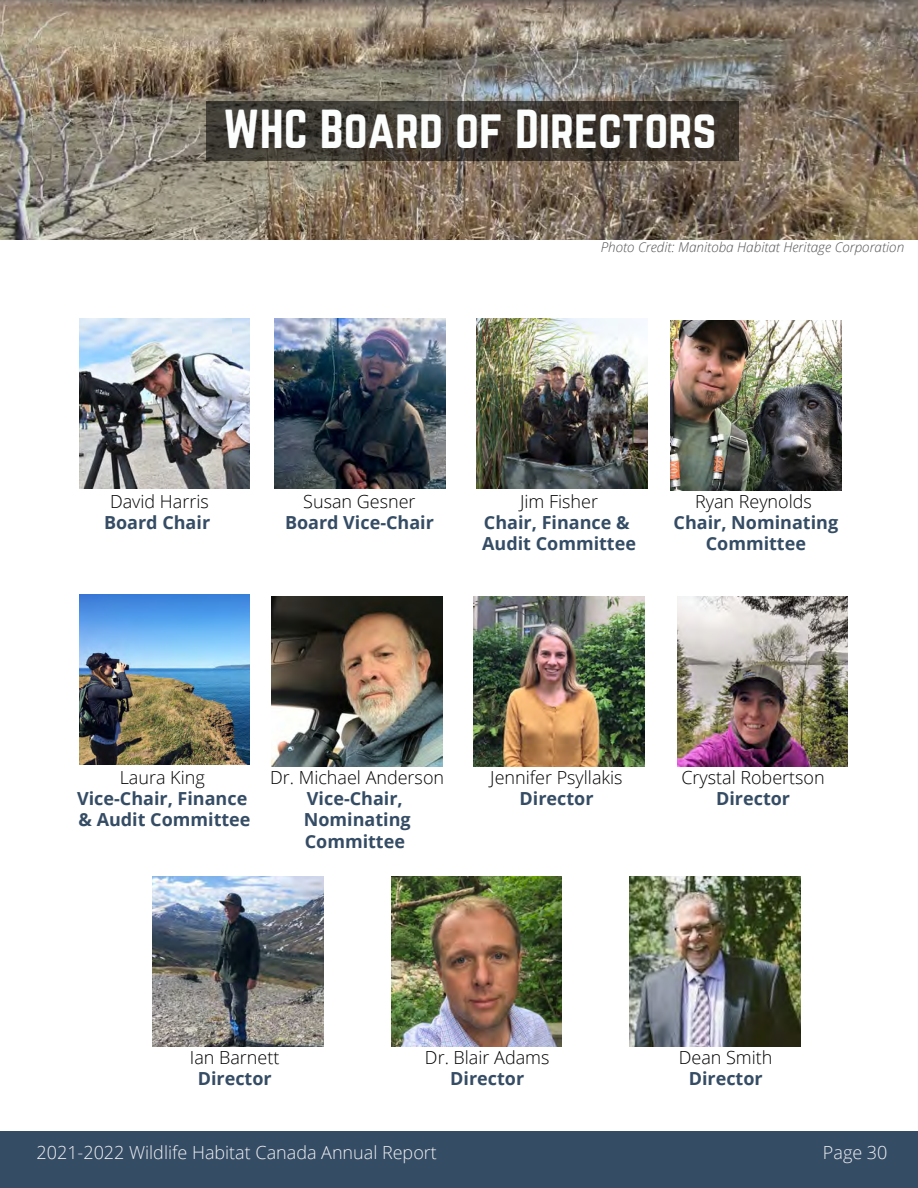
<style>
.page{position:relative;width:918px;height:1188px;background:#fff}
.page>*{position:absolute;margin:0;border:0;box-sizing:border-box;transform-origin:0 0}
.t1{font:48px "Norwester";color:#fcfefd}
.t2{font:700 18px/21.3px "Open Sans";color:#354c65}
.t3{font:300 18px "Open Sans";color:#000}
.t4{font:300 18px "Open Sans";color:#eff0f2}
.t5{font:italic 300 13.5px "Open Sans";color:#545454}
</style>
<div class="page">
<img style="left:0;top:0;width:918px;height:240px">
<svg style="left:206px;top:101px;width:532px;height:60px;background:#3e3831"></svg>
<img style="left:79px;top:318px;width:171px;height:171px">
<img style="left:275px;top:318px;width:170px;height:171px">
<img style="left:477px;top:318px;width:170px;height:171px">
<img style="left:391px;top:876px;width:171px;height:171px">
<img style="left:474px;top:596px;width:170px;height:171px">
<img style="left:153px;top:876px;width:170px;height:171px">
<img style="left:677px;top:596px;width:171px;height:171px">
<img style="left:271px;top:596px;width:171px;height:171px">
<img style="left:630px;top:876px;width:170px;height:171px">
<img style="left:79px;top:594px;width:171px;height:171px">
<img style="left:671px;top:320px;width:170px;height:171px">
<div style="left:0;top:1132px;width:918px;height:56px;background:#354c65"></div>
<h1 class="t1" style="left:223px;top:100px;width:495px">WHC Board of Directors</h1>
<p class="t5" style="left:601px;top:237px;width:305px">Photo Credit: Manitoba Habitat Heritage Corporation</p>
<p class="t3" style="left:110px;top:488px;width:100px">David Harris</p>
<p class="t2" style="left:104px;top:511px;width:108px">Board Chair</p>
<p class="t3" style="left:303px;top:488px;width:114px">Susan Gesner</p>
<p class="t2" style="left:285px;top:511px;width:150px">Board Vice-Chair</p>
<p class="t3" style="left:520px;top:488px;width:79px">Jim Fisher</p>
<p class="t2" style="left:482px;top:511px;width:155px">Chair, Finance &amp;<br>Audit Committee</p>
<p class="t3" style="left:695px;top:488px;width:118px">Ryan Reynolds</p>
<p class="t2" style="left:674px;top:511px;width:166px;text-align:center">Chair, Nominating<br>Committee</p>
<p class="t3" style="left:120px;top:764px;width:87px">Laura King</p>
<p class="t2" style="left:77px;top:787px;width:175px">Vice-Chair, Finance &amp; Audit Committee</p>
<p class="t3" style="left:270px;top:764px;width:175px">Dr. Michael Anderson</p>
<p class="t2" style="left:304px;top:787px;width:108px">Vice-Chair,<br>Nominating<br>Committee</p>
<p class="t3" style="left:490px;top:764px;width:134px">Jennifer Psyllakis</p>
<p class="t2" style="left:520px;top:787px;width:75px">Director</p>
<p class="t3" style="left:681px;top:764px;width:145px">Crystal Robertson</p>
<p class="t2" style="left:716px;top:787px;width:75px">Director</p>
<p class="t3" style="left:190px;top:1045px;width:91px">Ian Barnett</p>
<p class="t2" style="left:198px;top:1068px;width:75px">Director</p>
<p class="t3" style="left:425px;top:1045px;width:126px">Dr. Blair Adams</p>
<p class="t2" style="left:450px;top:1068px;width:75px">Director</p>
<p class="t3" style="left:679px;top:1045px;width:95px">Dean Smith</p>
<p class="t2" style="left:689px;top:1068px;width:75px">Director</p>
<p class="t4" style="left:37px;top:1140px;width:402px">2021-2022 Wildlife Habitat Canada Annual Report</p>
<p class="t4" style="left:823px;top:1140px;width:66px">Page 30</p>
</div>
